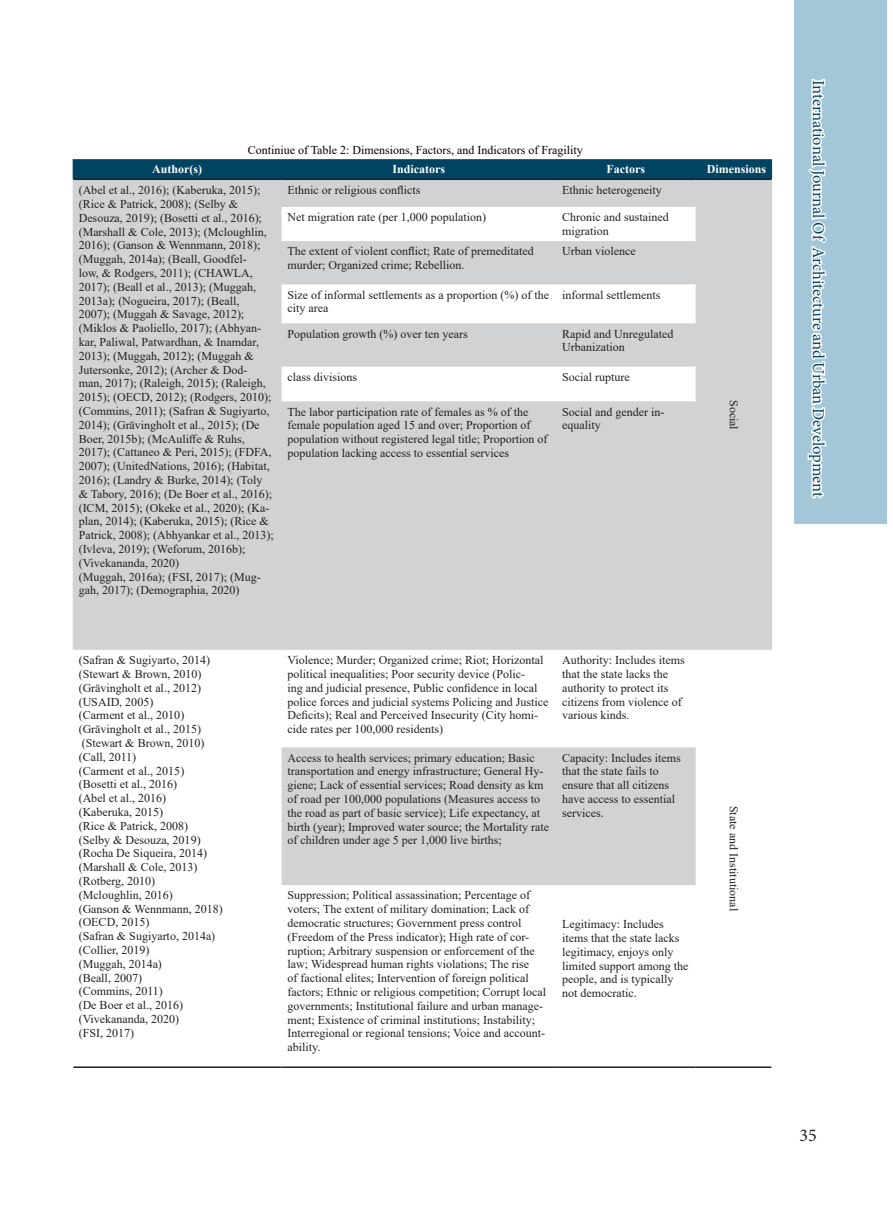
<style>
.page{position:relative;width:893px;height:1212px;background:#fff}
.page>*{position:absolute;margin:0;border:0;box-sizing:border-box;transform-origin:0 0}
.t1{font:18px "Minion Pro";color:#231f20}
.t2{font:16.5px "Minion Pro";letter-spacing:-.005em;color:#004462}
.t3{font:12px/13.8px "Times New Roman";color:#231f20}
.abstract{font:12px "Times New Roman";color:#000}
.t4{font:700 12px "Times New Roman";color:#fff}
</style>
<div class="page">
<div style="left:794px;top:0;width:92px;height:524px;background:#a3c7d8"></div>
<svg style="left:807px;top:78px;width:20px;height:421px"></svg>
<svg style="left:73px;top:159px;width:699px;height:20px;background:#024461"></svg>
<svg style="left:73px;top:179px;width:699px;height:706px;fill:#d1d2d4"></svg>
<hr style="left:73px;top:179px;width:209px;height:1px;background:#231f20">
<hr style="left:282px;top:179px;width:274px;height:1px;background:#231f20">
<hr style="left:556px;top:179px;width:140px;height:1px;background:#231f20">
<hr style="left:696px;top:179px;width:75px;height:1px;background:#231f20">
<hr style="left:73px;top:1066px;width:209px;height:2px;background:#231f20">
<hr style="left:282px;top:1066px;width:274px;height:2px;background:#231f20">
<hr style="left:556px;top:1066px;width:140px;height:2px;background:#231f20">
<hr style="left:696px;top:1066px;width:75px;height:2px;background:#231f20">
<p class="abstract" style="left:248px;top:142px;width:337px">Continiue of Table 2: Dimensions, Factors, and Indicators of Fragility</p>
<p class="t4" style="left:152px;top:161px;width:51px">Author(s)</p>
<p class="t4" style="left:392px;top:161px;width:54px">Indicators</p>
<p class="t4" style="left:606px;top:161px;width:40px">Factors</p>
<p class="t4" style="left:707px;top:161px;width:61px">Dimensions</p>
<p class="t3" style="left:79px;top:183px;width:197px">(Abel et al., 2016); (Kaberuka, 2015); (Rice &amp; Patrick, 2008); (Selby &amp; Desouza, 2019); (Bosetti et al., 2016); (Marshall &amp; Cole, 2013); (Mcloughlin, 2016); (Ganson &amp; Wennmann, 2018); (Muggah, 2014a); (Beall, Goodfel-<br>low, &amp; Rodgers, 2011); (CHAWLA, 2017); (Beall et al., 2013); (Muggah, 2013a); (Nogueira, 2017); (Beall, 2007); (Muggah &amp; Savage, 2012); (Miklos &amp; Paoliello, 2017); (Abhyan&shy;kar, Paliwal, Patwardhan, &amp; Inamdar, 2013); (Muggah, 2012); (Muggah &amp; Jutersonke, 2012); (Archer &amp; Dod&shy;man, 2017); (Raleigh, 2015); (Raleigh, 2015); (OECD, 2012); (Rodgers, 2010); (Commins, 2011); (Safran &amp; Sugiyarto, 2014); (Grävingholt et al., 2015); (De Boer, 2015b); (McAuliffe &amp; Ruhs, 2017); (Cattaneo &amp; Peri, 2015); (FDFA, 2007); (UnitedNations, 2016); (Habitat, 2016); (Landry &amp; Burke, 2014); (Toly &amp; Tabory, 2016); (De Boer et al., 2016); (ICM, 2015); (Okeke et al., 2020); (Ka&shy;plan, 2014); (Kaberuka, 2015); (Rice &amp; Patrick, 2008); (Abhyankar et al., 2013); (Ivleva, 2019); (Weforum, 2016b); (Vivekananda, 2020)</p>
<p class="t3" style="left:79px;top:569px;width:183px">(Muggah, 2016a); (FSI, 2017); (Mug&shy;gah, 2017); (Demographia, 2020)</p>
<p class="t3" style="left:288px;top:183px;width:134px">Ethnic or religious conflicts</p>
<p class="t3" style="left:562px;top:183px;width:101px">Ethnic heterogeneity</p>
<p class="t3" style="left:288px;top:210px;width:200px">Net migration rate (per 1,000 population)</p>
<p class="t3" style="left:562px;top:210px;width:108px">Chronic and sustained migration</p>
<p class="t3" style="left:288px;top:244px;width:248px">The extent of violent conflict; Rate of premeditated murder; Organized crime; Rebellion.</p>
<p class="t3" style="left:562px;top:244px;width:75px">Urban violence</p>
<p class="t3" style="left:288px;top:287px;width:263px">Size of informal settlements as a proportion (%) of the city area</p>
<p class="t3" style="left:562px;top:287px;width:100px">informal settlements</p>
<p class="t3" style="left:288px;top:326px;width:182px">Population growth (%) over ten years</p>
<p class="t3" style="left:562px;top:326px;width:113px">Rapid and Unregulated<br>Urbanization</p>
<p class="t3" style="left:288px;top:370px;width:71px">class divisions</p>
<p class="t3" style="left:562px;top:370px;width:69px">Social rupture</p>
<p class="t3" style="left:288px;top:404px;width:261px">The labor participation rate of females as % of the female population aged 15 and over; Proportion of population without registered legal title; Proportion of population lacking access to essential services</p>
<p class="t3" style="left:562px;top:404px;width:104px">Social and gender in&shy;equality</p>
<p class="t3" style="left:741px;top:400px;width:31px;rotate:90deg">Social</p>
<p class="t3" style="left:79px;top:653px;width:133px">(Safran &amp; Sugiyarto, 2014)</p>
<p class="t3" style="left:79px;top:667px;width:124px">(Stewart &amp; Brown, 2010)</p>
<p class="t3" style="left:79px;top:680px;width:124px">(Grävingholt et al., 2012)</p>
<p class="t3" style="left:79px;top:694px;width:76px">(USAID, 2005)</p>
<p class="t3" style="left:79px;top:708px;width:107px">(Carment et al., 2010)</p>
<p class="t3" style="left:79px;top:722px;width:124px">(Grävingholt et al., 2015)</p>
<p class="t3" style="left:82px;top:736px;width:124px">(Stewart &amp; Brown, 2010)</p>
<p class="t3" style="left:79px;top:749px;width:59px">(Call, 2011)</p>
<p class="t3" style="left:79px;top:763px;width:107px">(Carment et al., 2015)</p>
<p class="t3" style="left:79px;top:777px;width:100px">(Bosetti et al., 2016)</p>
<p class="t3" style="left:79px;top:791px;width:89px">(Abel et al., 2016)</p>
<p class="t3" style="left:79px;top:805px;width:86px">(Kaberuka, 2015)</p>
<p class="t3" style="left:79px;top:818px;width:111px">(Rice &amp; Patrick, 2008)</p>
<p class="t3" style="left:79px;top:832px;width:123px">(Selby &amp; Desouza, 2019)</p>
<p class="t3" style="left:79px;top:846px;width:130px">(Rocha De Siqueira, 2014)</p>
<p class="t3" style="left:79px;top:860px;width:120px">(Marshall &amp; Cole, 2013)</p>
<p class="t3" style="left:79px;top:874px;width:78px">(Rotberg, 2010)</p>
<p class="t3" style="left:79px;top:887px;width:95px">(Mcloughlin, 2016)</p>
<p class="t3" style="left:79px;top:901px;width:146px">(Ganson &amp; Wennmann, 2018)</p>
<p class="t3" style="left:79px;top:915px;width:72px">(OECD, 2015)</p>
<p class="t3" style="left:79px;top:929px;width:138px">(Safran &amp; Sugiyarto, 2014a)</p>
<p class="t3" style="left:79px;top:943px;width:72px">(Collier, 2019)</p>
<p class="t3" style="left:79px;top:956px;width:85px">(Muggah, 2014a)</p>
<p class="t3" style="left:79px;top:970px;width:65px">(Beall, 2007)</p>
<p class="t3" style="left:79px;top:984px;width:86px">(Commins, 2011)</p>
<p class="t3" style="left:79px;top:998px;width:106px">(De Boer et al., 2016)</p>
<p class="t3" style="left:79px;top:1012px;width:102px">(Vivekananda, 2020)</p>
<p class="t3" style="left:79px;top:1025px;width:57px">(FSI, 2017)</p>
<p class="t3" style="left:288px;top:653px;width:262px">Violence; Murder; Organized crime; Riot; Horizontal political inequalities; Poor security device (Polic-<br>ing and judicial presence, Public confidence in local police forces and judicial systems Policing and Justice Deficits); Real and Perceived Insecurity (City homi&shy;cide rates per 100,000 residents)</p>
<p class="t3" style="left:562px;top:653px;width:124px">Authority: Includes items that the state lacks the authority to protect its citizens from violence of various kinds.</p>
<p class="t3" style="left:288px;top:750px;width:263px">Access to health services; primary education; Basic transportation and energy infrastructure; General Hy&shy;giene; Lack of essential services; Road density as km of road per 100,000 populations (Measures access to the road as part of basic service); Life expectancy, at birth (year); Improved water source; the Mortality rate of children under age 5 per 1,000 live births;</p>
<p class="t3" style="left:562px;top:750px;width:120px">Capacity: Includes items that the state fails to ensure that all citizens have access to essential services.</p>
<p class="t3" style="left:288px;top:888px;width:260px">Suppression; Political assassination; Percentage of voters; The extent of military domination; Lack of democratic structures; Government press control (Freedom of the Press indicator); High rate of cor&shy;ruption; Arbitrary suspension or enforcement of the law; Widespread human rights violations; The rise<br>of factional elites; Intervention of foreign political factors; Ethnic or religious competition; Corrupt local governments; Institutional failure and urban manage&shy;ment; Existence of criminal institutions; Instability; Interregional or regional tensions; Voice and account&shy;ability.</p>
<p class="t3" style="left:562px;top:917px;width:128px">Legitimacy: Includes items that the state lacks legitimacy, enjoys only limited support among the people, and is typically not democratic.</p>
<p class="t3" style="left:741px;top:805px;width:107px;rotate:90deg">State and Institutional</p>
<h2 class="t2" style="left:829px;top:80px;width:419px;rotate:90deg">International Journal Of Architecture and Urban Development</h2>
<h1 class="t1" style="left:800px;top:1123px;width:19px">35</h1>
</div>
